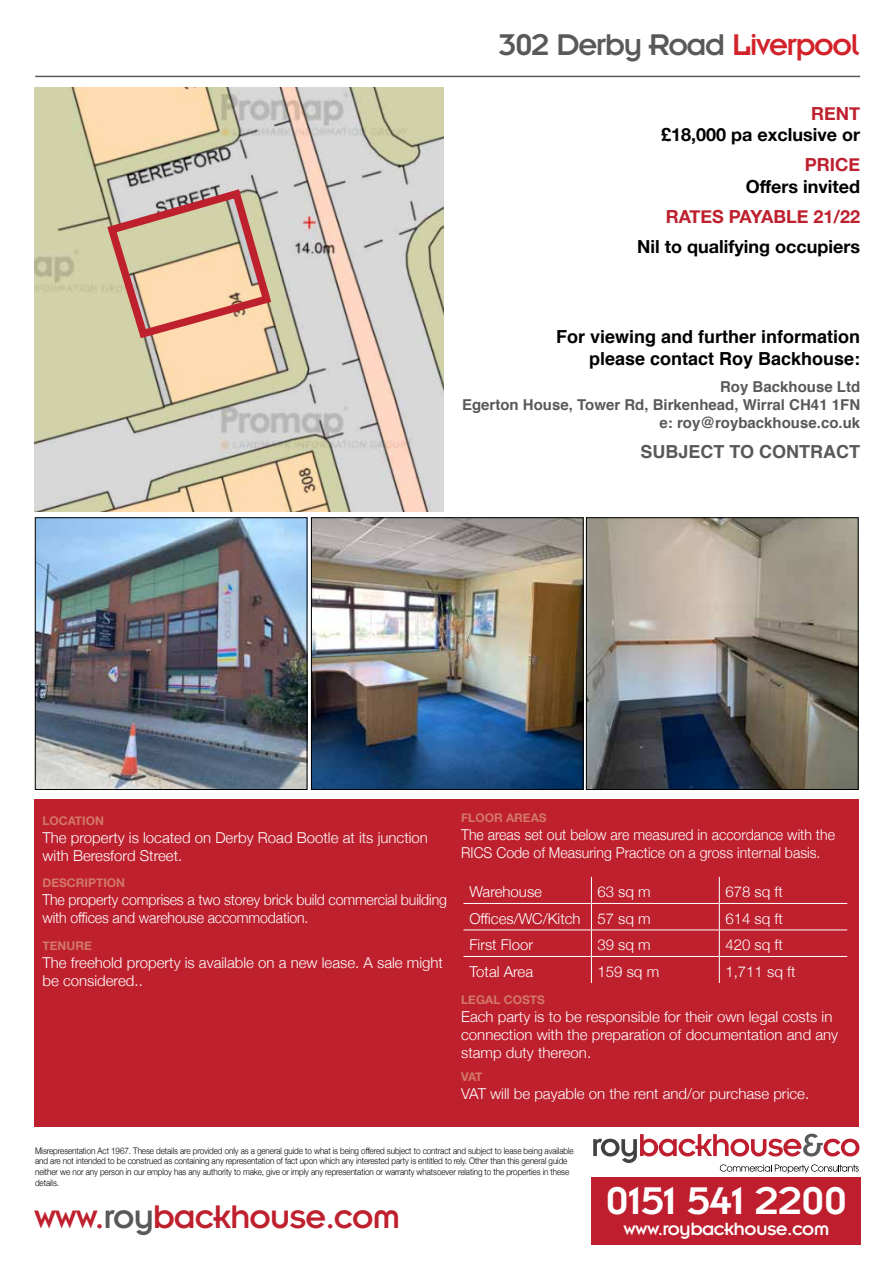
<style>
.page{position:relative;width:893px;height:1263px;background:#fff}
.page>*{position:absolute;margin:0;border:0;box-sizing:border-box;transform-origin:0 0}
.t1{font:42.45px "Insignia";letter-spacing:-.025em;color:#fff}
.t2{font:36px "Insignia";letter-spacing:-.03em;color:#be202e}
.t3{font:33px "Insignia";letter-spacing:-.045em;color:#58595b}
.t4{font:19.65px "Insignia";letter-spacing:-.03em;color:#fff}
.t5{font:700 18px "Helvetica Neue";color:#000}
.t6{font:700 18px/21.6px "Helvetica";color:#000;text-align:right}
.t7{font:700 18px "Helvetica Neue";color:#be202e}
.t8{font:700 18px "Helvetica";color:#58595b}
.t9{font:300 15px/18px "Helvetica Neue";color:#fff}
.t10{font:300 15px/18px "Helvetica Neue";color:#fff;scale:.94 1}
.t11{font:700 15px/18px "Helvetica";color:#58595b;text-align:right}
.t12{font:700 12px "Helvetica Neue";color:#d37867}
.t13{font:300 9px/10.8px "Helvetica Neue";letter-spacing:-.01em;color:#000;scale:.9 1}
.s1{color:#d2232a}
.s2{color:#58595b}
</style>
<div class="page">
<hr style="left:35px;top:76px;width:825px;height:1px;background:#58595b">
<div style="left:34px;top:799px;width:825px;height:328px;background:#be202e"></div>
<div style="left:592px;top:1178px;width:269px;height:67px;background:#be1e2d"></div>
<svg style="left:593px;top:1134px;width:266px;height:39px"></svg>
<img style="left:37px;top:519px;width:268px;height:269px">
<div style="left:35px;top:517px;width:272px;height:273px;border:1px solid #000"></div>
<img style="left:313px;top:519px;width:268px;height:269px">
<div style="left:311px;top:517px;width:272px;height:273px;border:1px solid #000"></div>
<img style="left:588px;top:519px;width:268px;height:269px">
<div style="left:586px;top:517px;width:272px;height:273px;border:1px solid #000"></div>
<img style="left:34px;top:87px;width:409px;height:424px">
<hr style="left:463px;top:903px;width:128px;height:1px;background:#fff">
<hr style="left:591px;top:903px;width:128px;height:1px;background:#fff">
<hr style="left:719px;top:903px;width:128px;height:1px;background:#fff">
<hr style="left:463px;top:929px;width:128px;height:1px;background:#fff">
<hr style="left:591px;top:929px;width:128px;height:1px;background:#fff">
<hr style="left:719px;top:929px;width:128px;height:1px;background:#fff">
<hr style="left:463px;top:956px;width:128px;height:1px;background:#fff">
<hr style="left:591px;top:956px;width:128px;height:1px;background:#fff">
<svg style="left:591px;top:877px;width:1px;height:106px"></svg>
<hr style="left:719px;top:956px;width:128px;height:1px;background:#fff">
<svg style="left:719px;top:877px;width:1px;height:106px"></svg>
<svg style="left:103px;top:185px;width:173px;height:158px;background:#d6b79c"></svg>
<h3 class="t3" style="left:499px;top:28px;width:362px">302 Derby Road <span class="s1">Liverpool</span></h3>
<h3 class="t7" style="left:811px;top:99px;width:50px">RENT</h3>
<h3 class="t5" style="left:661px;top:121px;width:201px">£18,000 pa exclusive or</h3>
<h3 class="t7" style="left:805px;top:151px;width:57px">PRICE</h3>
<h3 class="t5" style="left:746px;top:172px;width:116px">Offers invited</h3>
<h3 class="t7" style="left:666px;top:202px;width:196px">RATES PAYABLE 21/22</h3>
<h3 class="t5" style="left:637px;top:233px;width:224px">Nil to qualifying occupiers</h3>
<h3 class="t6" style="left:556px;top:326px;width:306px">For viewing and further information please contact Roy Backhouse:</h3>
<h3 class="t11" style="left:462px;top:377px;width:400px">Roy Backhouse Ltd<br>Egerton House, Tower Rd, Birkenhead, Wirral CH41 1FN e: roy@roybackhouse.co.uk</h3>
<h3 class="t8" style="left:640px;top:437px;width:221px">SUBJECT TO CONTRACT</h3>
<h3 class="t12" style="left:43px;top:811px;width:63px">LOCATION</h3>
<h3 class="t9" style="left:43px;top:827px;width:387px">The property is located on Derby Road Bootle at its junction with Beresford Street.</h3>
<h3 class="t12" style="left:43px;top:873px;width:84px">DESCRIPTION</h3>
<h3 class="t10" style="left:43px;top:890px;width:432px">The property comprises a two storey brick build commercial building with offices and warehouse accommodation.</h3>
<h3 class="t12" style="left:43px;top:936px;width:51px">TENURE</h3>
<h3 class="t9" style="left:43px;top:952px;width:402px">The freehold property is available on a new lease. A sale might be considered..</h3>
<h3 class="t12" style="left:461px;top:808px;width:87px">FLOOR AREAS</h3>
<h3 class="t10" style="left:461px;top:825px;width:399px">The areas set out below are measured in accordance with the<br>RICS Code of Measuring Practice on a gross internal basis.</h3>
<h3 class="t9" style="left:469px;top:882px;width:74px">Warehouse</h3>
<h3 class="t9" style="left:597px;top:882px;width:55px">63 sq m</h3>
<h3 class="t9" style="left:725px;top:882px;width:59px">678 sq ft</h3>
<h3 class="t9" style="left:469px;top:908px;width:183px">Offices/WC/Kitch 57 sq m</h3>
<h3 class="t9" style="left:725px;top:908px;width:59px">614 sq ft</h3>
<h3 class="t9" style="left:469px;top:935px;width:65px">First Floor</h3>
<h3 class="t9" style="left:597px;top:935px;width:55px">39 sq m</h3>
<h3 class="t9" style="left:725px;top:935px;width:59px">420 sq ft</h3>
<h3 class="t9" style="left:470px;top:961px;width:65px">Total Area</h3>
<h3 class="t9" style="left:597px;top:961px;width:63px">159 sq m</h3>
<h3 class="t9" style="left:725px;top:961px;width:72px">1,711 sq ft</h3>
<h3 class="t12" style="left:461px;top:990px;width:85px">LEGAL COSTS</h3>
<h3 class="t9" style="left:461px;top:1006px;width:379px">Each party is to be responsible for their own legal costs in connection with the preparation of documentation and any stamp duty thereon.</h3>
<h3 class="t12" style="left:461px;top:1067px;width:23px">VAT</h3>
<h3 class="t9" style="left:461px;top:1083px;width:350px">VAT will be payable on the rent and/or purchase price.</h3>
<p class="t13" style="left:35px;top:1144px;width:600px">Misrepresentation Act 1967. These details are provided only as a general guide to what is being offered subject to contract and subject to lease being available and are not intended to be construed as containing any representation of fact upon which any interested party is entitled to rely. Other than this general guide neither we nor any person in our employ has any authority to make, give or imply any representation or warranty whatsoever relating to the properties in these details.</p>
<h2 class="t2" style="left:34px;top:1199px;width:368px">www.<span class="s2">roy</span>backhouse.com</h2>
<h1 class="t1" style="left:606px;top:1179px;width:243px">0151 541 2200</h1>
<h3 class="t4" style="left:623px;top:1219px;width:207px">www.roybackhouse.com</h3>
</div>
